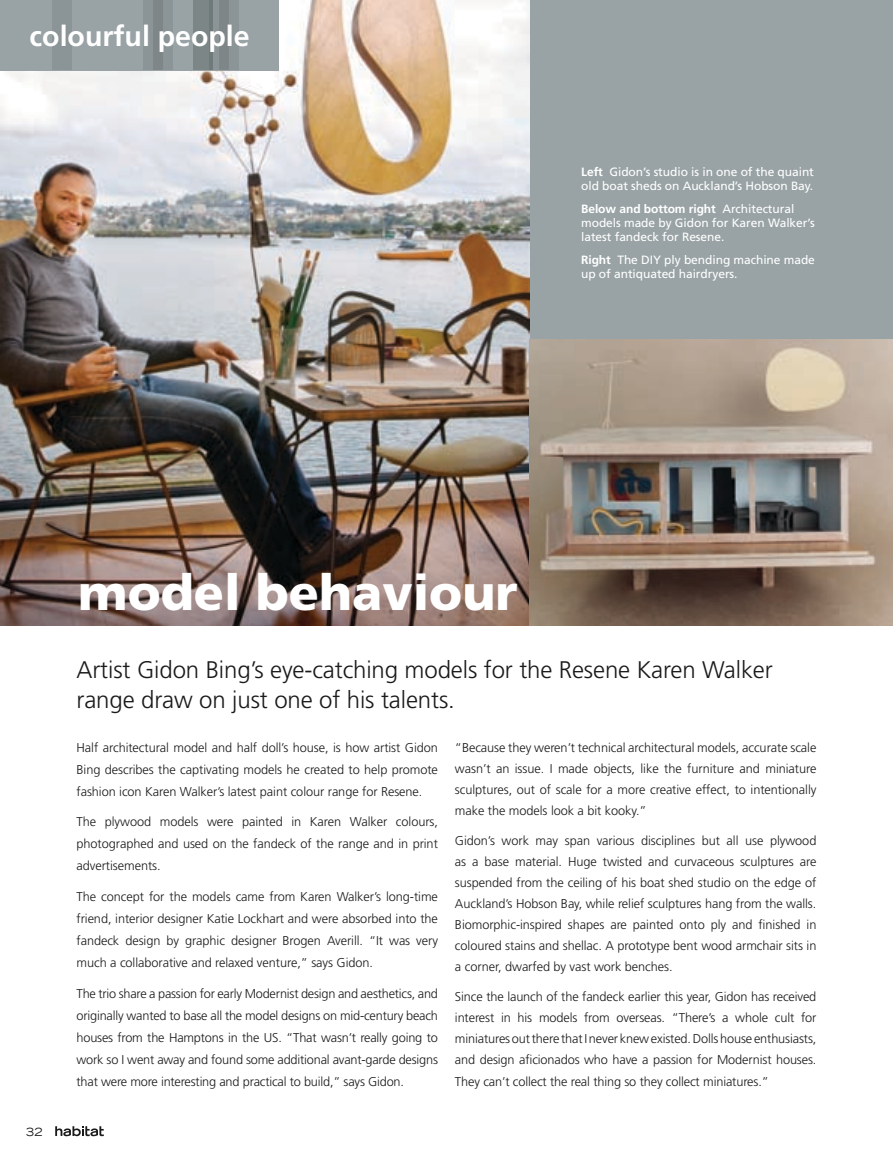
<style>
.page{position:relative;width:893px;height:1170px;background:#fff}
.page>*{position:absolute;margin:0;border:0;box-sizing:border-box;transform-origin:0 0}
.t1{font:900 49.5px "Frutiger";color:#fff}
.t2{font:700 28.5px "Frutiger";color:#fff}
.t3{font:300 24px/30px "Frutiger";letter-spacing:-.005em;color:#1a1a19}
.t4{font:300 12.75px/21.1px "Frutiger";letter-spacing:-.005em;color:#1a1a19;text-align:justify}
.t5{font:12px/14.2px "Frutiger";letter-spacing:-.005em;color:#fff}
.t6{font:expanded 11.25px "Trade Gothic LH";color:#1a1a19}
.s1{font-weight:700}
</style>
<div class="page">
<div style="left:519px;top:0;width:374px;height:378px;background:#99a3a5"></div>
<img style="left:0;top:0;width:529px;height:626px">
<img style="left:529px;top:340px;width:364px;height:286px">
<div style="left:0;top:0;width:279px;height:70px;background:#99a3a5"></div>
<div style="left:52px;top:0;width:20px;height:70px;background:#8b9496"></div>
<div style="left:194px;top:0;width:19px;height:70px;background:#7d8687"></div>
<div style="left:143px;top:0;width:20px;height:70px;background:linear-gradient(to bottom,#889193,#889193)"></div>
<div style="left:154px;top:0;width:19px;height:70px;background:linear-gradient(to bottom,#858d8f,#858d8f)"></div>
<svg style="left:209px;top:0;width:10px;height:70px"></svg>
<div style="left:219px;top:0;width:20px;height:70px;background:#848d8f"></div>
<svg style="left:55px;top:1126px;width:49px;height:10px"></svg>
<h2 class="t2" style="left:30px;top:19px;width:222px">colourful people</h2>
<p class="t5" style="left:581px;top:164px;width:234px"><span class="s1">Left</span> Gidon’s studio is in one of the quaint old boat sheds on Auckland’s Hobson Bay.</p>
<p class="t5" style="left:581px;top:201px;width:235px"><span class="s1">Below and bottom right</span> Architectural models made by Gidon for Karen Walker’s latest fandeck for Resene.</p>
<p class="t5" style="left:581px;top:253px;width:235px"><span class="s1">Right</span> The DIY ply bending machine made up of antiquated hairdryers.</p>
<h1 class="t1" style="left:78px;top:562px;width:440px">model behaviour</h1>
<h3 class="t3" style="left:77px;top:655px;width:698px">Artist Gidon Bing’s eye-catching models for the Resene Karen Walker range draw on just one of his talents.</h3>
<p class="t6" style="left:26px;top:1124px;width:18px">32</p>
<p class="t4" style="left:77px;top:736px;width:363px;line-height:22px">Half architectural model and half doll’s house, is how artist Gidon Bing describes the captivating models he created to help promote fashion icon Karen Walker’s latest paint colour range for Resene.</p>
<p class="t4" style="left:77px;top:811px;width:363px;line-height:22px">The plywood models were painted in Karen Walker colours, photographed and used on the fandeck of the range and in print advertisements.</p>
<p class="t4" style="left:77px;top:885px;width:363px;line-height:22px">The concept for the models came from Karen Walker’s long-time friend, interior designer Katie Lockhart and were absorbed into the fandeck design by graphic designer Brogen Averill. “It was very much a collaborative and relaxed venture,” says Gidon.</p>
<p class="t4" style="left:77px;top:982px;width:363px;line-height:22px">The trio share a passion for early Modernist design and aesthetics, and originally wanted to base all the model designs on mid-century beach houses from the Hamptons in the US. “That wasn’t really going to work so I went away and found some additional avant-garde designs that were more interesting and practical to build,” says Gidon.</p>
<p class="t4" style="left:455px;top:737px;width:363px">“Because they weren’t technical architectural models, accurate scale wasn’t an issue. I made objects, like the furniture and miniature sculptures, out of scale for a more creative effect, to intentionally make the models look a bit kooky.”</p>
<p class="t4" style="left:455px;top:830px;width:363px">Gidon’s work may span various disciplines but all use plywood as a base material. Huge twisted and curvaceous sculptures are suspended from the ceiling of his boat shed studio on the edge of Auckland’s Hobson Bay, while relief sculptures hang from the walls.<br>Biomorphic-inspired shapes are painted onto ply and finished in coloured stains and shellac. A prototype bent wood armchair sits in a corner, dwarfed by vast work benches.</p>
<p class="t4" style="left:455px;top:986px;width:363px">Since the launch of the fandeck earlier this year, Gidon has received interest in his models from overseas. “There’s a whole cult for miniatures out there that I never knew existed. Dolls house enthusiasts, and design aficionados who have a passion for Modernist houses.<br>They can’t collect the real thing so they collect miniatures.”</p>
</div>
